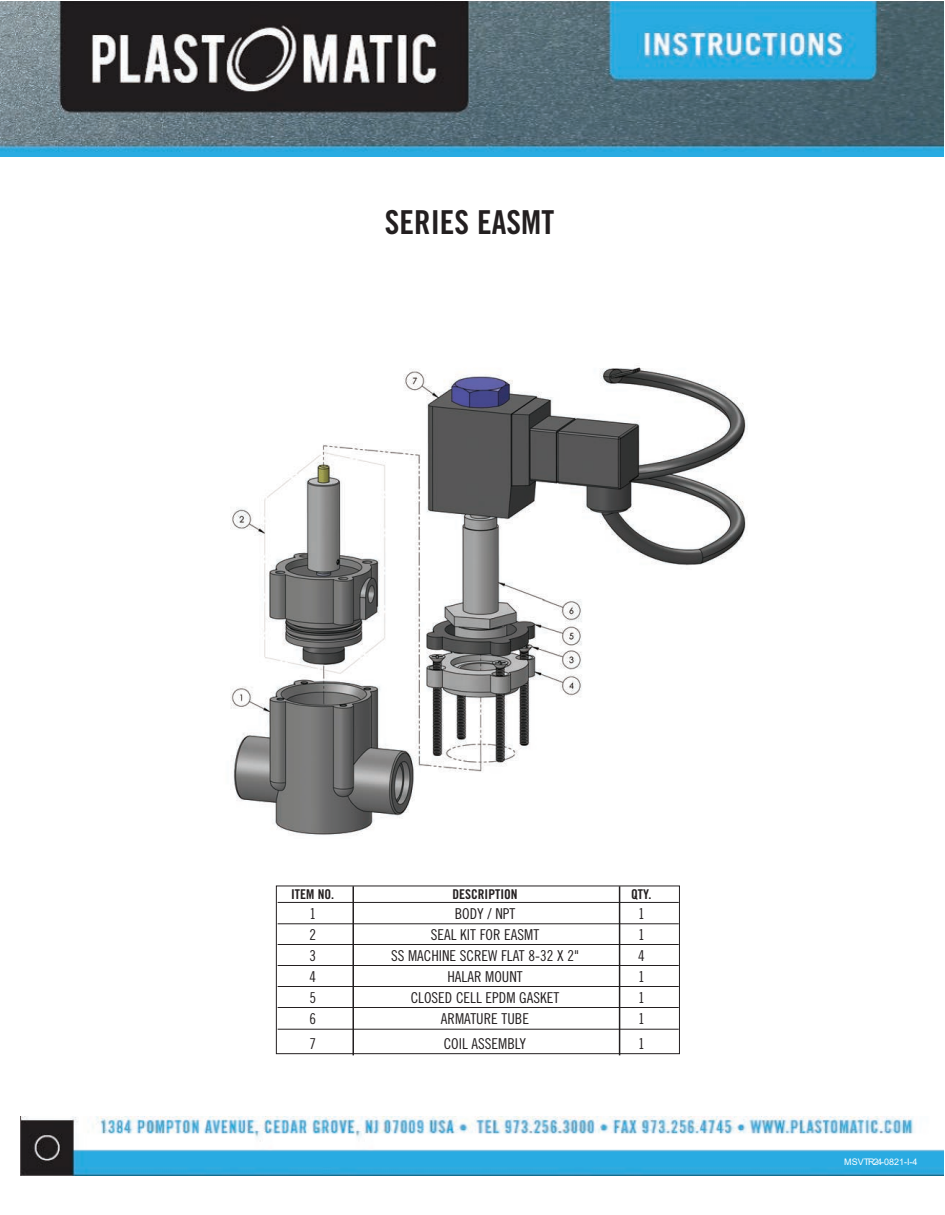
<style>
.page{position:relative;width:945px;height:1215px;background:#fff}
.page>*{position:absolute;margin:0;border:0;box-sizing:border-box;transform-origin:0 0}
.t1{font:33px "Trade Gothic Bold Cond Twenty";color:#231f20}
.t2{font:15px "Trade Gothic Cond Eighteen";color:#231f20}
.t3{font:13.5px "Trade Gothic Bold Cond Twenty";color:#231f20}
.t4{font:9px "Arial";color:#fff}
</style>
<div class="page">
<img style="left:0;top:1px;width:943px;height:155px">
<img style="left:20px;top:1116px;width:923px;height:59px">
<img style="left:230px;top:365px;width:517px;height:470px">
<hr style="left:278px;top:902px;width:401px;height:1px;background:#231f20">
<hr style="left:278px;top:923px;width:401px;height:1px;background:#231f20">
<hr style="left:278px;top:944px;width:401px;height:1px;background:#231f20">
<hr style="left:278px;top:965px;width:401px;height:1px;background:#231f20">
<hr style="left:278px;top:986px;width:401px;height:1px;background:#231f20">
<hr style="left:278px;top:1007px;width:401px;height:1px;background:#231f20">
<hr style="left:278px;top:1029px;width:401px;height:1px;background:#231f20">
<hr style="left:353px;top:886px;width:1px;height:169px;background:#231f20">
<hr style="left:619px;top:886px;width:1px;height:169px;background:#231f20">
<div style="left:276px;top:886px;width:404px;height:168px;border:1px solid #231f20"></div>
<h1 class="t1" style="left:385px;top:210px;width:171px">SERIES EASMT</h1>
<p class="t3" style="left:291px;top:889px;width:45px">ITEM NO.</p>
<p class="t3" style="left:452px;top:889px;width:67px">DESCRIPTION</p>
<p class="t3" style="left:631px;top:889px;width:22px">QTY.</p>
<p class="t2" style="left:309px;top:908px;width:8px">1</p>
<p class="t2" style="left:455px;top:908px;width:62px">BODY / NPT</p>
<p class="t2" style="left:638px;top:908px;width:8px">1</p>
<p class="t2" style="left:309px;top:929px;width:8px">2</p>
<p class="t2" style="left:431px;top:929px;width:110px">SEAL KIT FOR EASMT</p>
<p class="t2" style="left:638px;top:929px;width:8px">1</p>
<p class="t2" style="left:309px;top:950px;width:8px">3</p>
<p class="t2" style="left:391px;top:950px;width:189px">SS MACHINE SCREW FLAT 8-32 X 2"</p>
<p class="t2" style="left:638px;top:950px;width:8px">4</p>
<p class="t2" style="left:309px;top:971px;width:8px">4</p>
<p class="t2" style="left:447px;top:971px;width:77px">HALAR MOUNT</p>
<p class="t2" style="left:638px;top:971px;width:8px">1</p>
<p class="t2" style="left:309px;top:992px;width:8px">5</p>
<p class="t2" style="left:411px;top:992px;width:150px">CLOSED CELL EPDM GASKET</p>
<p class="t2" style="left:638px;top:992px;width:8px">1</p>
<p class="t2" style="left:309px;top:1013px;width:8px">6</p>
<p class="t2" style="left:441px;top:1013px;width:90px">ARMATURE TUBE</p>
<p class="t2" style="left:638px;top:1013px;width:8px">1</p>
<p class="t2" style="left:309px;top:1038px;width:8px">7</p>
<p class="t2" style="left:444px;top:1038px;width:84px">COIL ASSEMBLY</p>
<p class="t2" style="left:638px;top:1038px;width:8px">1</p>
<p class="t4" style="left:844px;top:1156px;width:75px">MSVTR24-0821-I-4</p>
</div>
